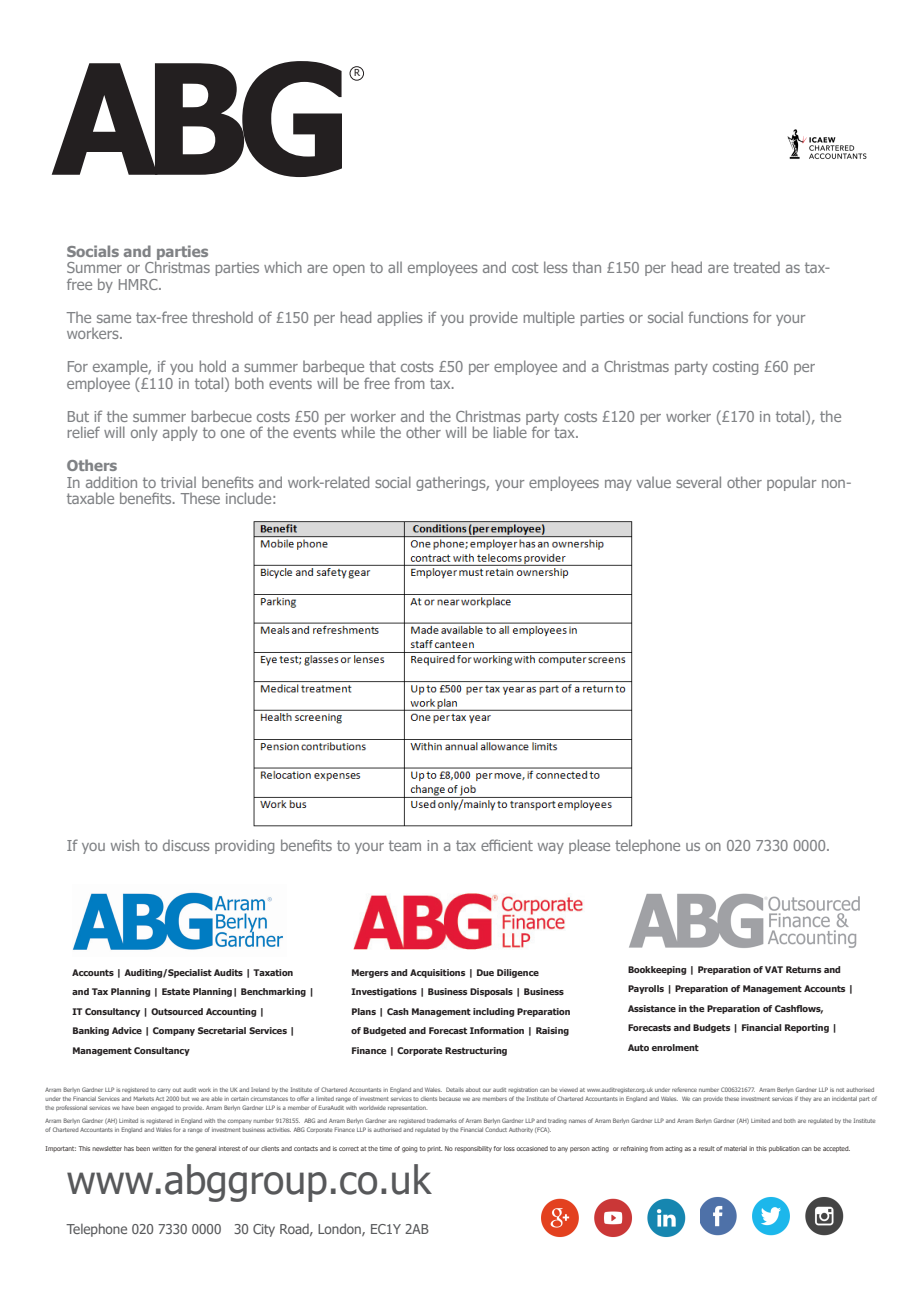
<style>
.page{position:relative;width:919px;height:1289px;background:#fff}
.page>*{position:absolute;margin:0;border:0;box-sizing:border-box;transform-origin:0 0}
.t1{font:700 153.3px "Tahoma";color:#231f20}
.head{font:39px "Tahoma";color:#57585a}
.subhead{font:15px/16.5px "Tahoma";color:#808285}
.subhead-2{font:700 15px "Tahoma";color:#808285}
.body_text{font:13.5px "Tahoma";color:#57585a}
.t2{font:9.6px "Tahoma";color:#231f20}
.subhead-3{font:700 9px/19.5px "Tahoma";color:#231f20}
.body_text-2{font:6.45px "Tahoma";color:#393230}
.body_text-3{font:6px/9px "Tahoma";color:#57585a}
</style>
<div class="page">
<div style="left:349px;top:66px;width:15px;height:15px;border:1px solid #231f20;border-radius:50%"></div>
<img style="left:353px;top:893px;width:231px;height:57px">
<img style="left:629px;top:893px;width:231px;height:55px">
<img style="left:787px;top:129px;width:80px;height:31px">
<img style="left:700px;top:1196px;width:144px;height:40px">
<img style="left:541px;top:1198px;width:145px;height:40px">
<img style="left:72px;top:892px;width:211px;height:58px">
<img style="left:253px;top:521px;width:380px;height:306px">
<p class="t1" style="left:52px;top:11px;width:301px">ABG</p>
<p class="t2" style="left:354px;top:66px;width:7px">R</p>
<p class="subhead-2" style="left:67px;top:241px;width:143px">Socials and parties</p>
<p class="subhead" style="left:67px;top:260px;width:765px">Summer or Christmas parties which are open to all employees and cost less than £150 per head are treated as tax&shy;free by HMRC.</p>
<p class="subhead" style="left:67px;top:310px;width:740px">The same tax-free threshold of £150 per head applies if you provide multiple parties or social functions for your workers.</p>
<p class="subhead" style="left:67px;top:359px;width:749px">For example, if you hold a summer barbeque that costs £50 per employee and a Christmas party costing £60 per employee (£110 in total) both events will be free from tax.</p>
<p class="subhead" style="left:67px;top:409px;width:776px">But if the summer barbecue costs £50 per worker and the Christmas party costs £120 per worker (£170 in total), the relief will only apply to one of the events while the other will be liable for tax.</p>
<p class="subhead-2" style="left:67px;top:455px;width:52px">Others</p>
<p class="subhead" style="left:67px;top:475px;width:786px">In addition to trivial benefits and work-related social gatherings, your employees may value several other popular non&shy;taxable benefits. These include:</p>
<p class="subhead" style="left:67px;top:838px;width:765px">If you wish to discuss providing benefits to your team in a tax efficient way please telephone us on 020 7330 0000.</p>
<p class="subhead-3" style="left:72px;top:963px;width:222px">Accounts | Auditing/Specialist Audits | Taxation</p>
<p class="subhead-3" style="left:72px;top:982px;width:243px">and Tax Planning | Estate Planning| Benchmarking |<br>IT Consultancy | Outsourced Accounting |</p>
<p class="subhead-3" style="left:72px;top:1021px;width:224px">Banking Advice | Company Secretarial Services |<br>Management Consultancy</p>
<p class="subhead-3" style="left:351px;top:963px;width:220px">Mergers and Acquisitions | Due Diligence Investigations | Business Disposals | Business Plans | Cash Management including Preparation of Budgeted and Forecast Information | Raising Finance | Corporate Restructuring</p>
<p class="subhead-3" style="left:628px;top:960px;width:227px">Bookkeeping | Preparation of VAT Returns and<br>Payrolls | Preparation of Management Accounts |<br>Assistance in the Preparation of Cashflows,</p>
<p class="subhead-3" style="left:628px;top:1018px;width:211px">Forecasts and Budgets | Financial Reporting |</p>
<p class="subhead-3" style="left:628px;top:1038px;width:72px">Auto enrolment</p>
<p class="body_text-3" style="left:46px;top:1085px;width:832px">Arram Berlyn Gardner LLP is registered to carry out audit work in the UK and Ireland by the Institute of Chartered Accountants in England and Wales. Details about our audit registration can be viewed at www.auditregister.org.uk under reference number C006321677. Arram Berlyn Gardner LLP is not authorised under the Financial Services and Markets Act 2000 but we are able in certain circumstances to offer a limited range of investment services to clients because we are members of the Institute of Chartered Accountants in England and Wales. We can provide these investment services if they are an incidental part of the professional services we have been engaged to provide. Arram Berlyn Gardner LLP is a member of EuraAudit with worldwide representation.</p>
<p class="body_text-3" style="left:46px;top:1116px;width:831px">Arram Berlyn Gardner (AH) Limited is registered in England with the company number 9178155. ABG and Arram Berlyn Gardner are registered trademarks of Arram Berlyn Gardner LLP and trading names of Arram Berlyn Gardner LLP and Arram Berlyn Gardner (AH) Limited and both are regulated by the Institute of Chartered Accountants in England and Wales for a range of investment business activities. ABG Corporate Finance LLP is authorised and regulated by the Financial Conduct Authority (FCA).</p>
<p class="body_text-2" style="left:46px;top:1144px;width:806px">Important: This newsletter has been written for the general interest of our clients and contacts and is correct at the time of going to print. No responsibility for loss occasioned to any person acting or refraining from acting as a result of material in this publication can be accepted.</p>
<p class="head" style="left:67px;top:1153px;width:366px">www.abggroup.co.uk</p>
<p class="body_text" style="left:67px;top:1220px;width:363px">Telephone 020 7330 0000 30 City Road, London, EC1Y 2AB</p>
</div>
